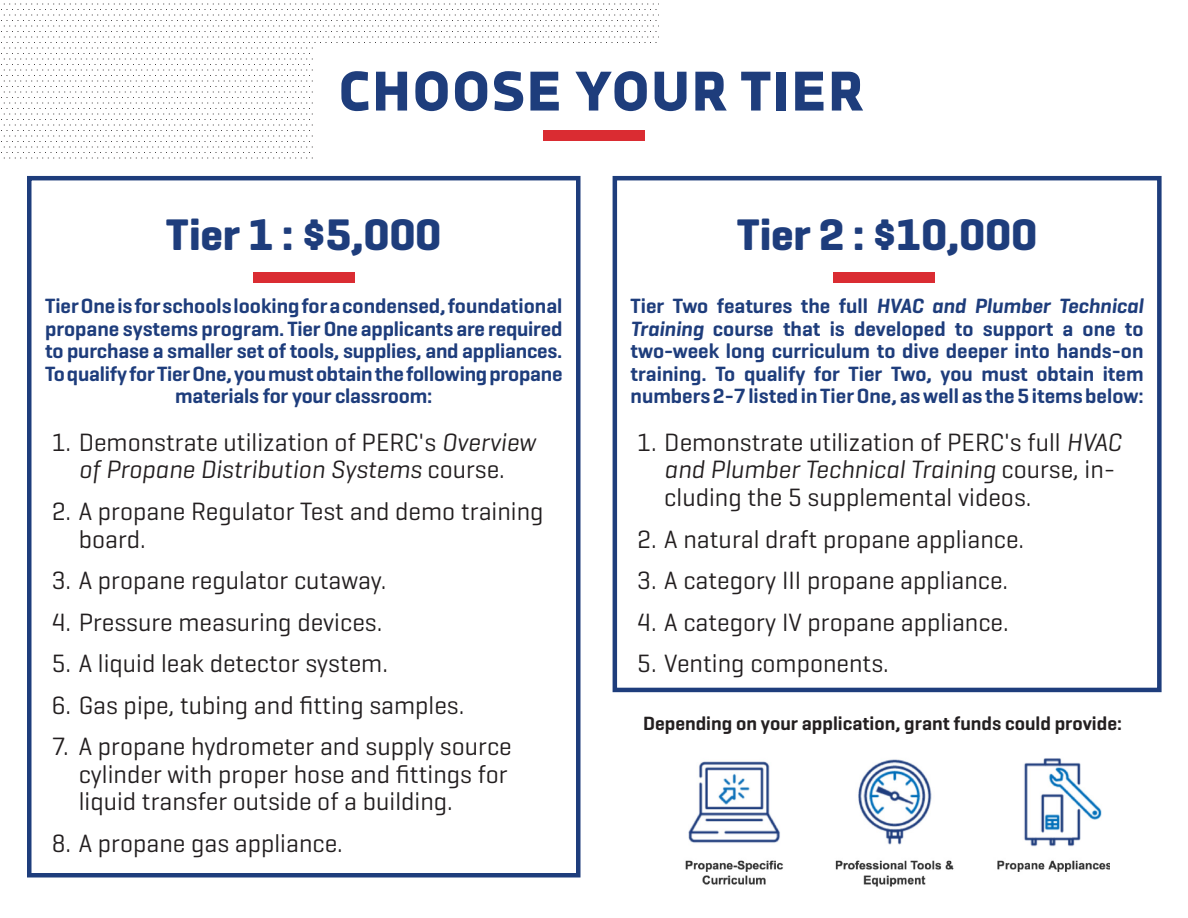
<style>
.page{position:relative;width:1188px;height:918px;background:#fff}
.page>*{position:absolute;margin:0;border:0;box-sizing:border-box;transform-origin:0 0}
.t1{font:800 55.5px "Decima Nova";color:#1e3d7c}
.t2{font:700 45px "Geogrotesque";letter-spacing:.005em;color:#1e3d7c}
.t3{font:25.5px/27.5px "Geogrotesque";color:#231f20}
.t4{font:600 21px/22.5px "Geogrotesque";letter-spacing:-.01em;color:#1e3d7c;text-align:center}
.t5{font:600 19.5px "Geogrotesque";color:#231f20}
.s1{font-style:italic}
</style>
<div class="page">
<svg style="left:1px;top:3px;width:658px;height:156px"></svg>
<div style="left:326px;top:57px;width:578px;height:97px;background:#fff"></div>
<div style="left:543px;top:130px;width:102px;height:11px;background:#da2c32"></div>
<img style="left:685px;top:758px;width:425px;height:129px">
<div style="left:27px;top:176px;width:554px;height:702px;border:4px solid #1e3d7c"></div>
<div style="left:253px;top:272px;width:102px;height:11px;background:#da2c32"></div>
<div style="left:613px;top:176px;width:549px;height:516px;border:4px solid #1e3d7c"></div>
<div style="left:833px;top:272px;width:101px;height:11px;background:#da2c32"></div>
<p class="t1" style="left:338px;top:59px;width:528px">CHOOSE YOUR TIER</p>
<p class="t2" style="left:166px;top:207px;width:277px">Tier 1 : $5,000</p>
<p class="t4" style="left:45px;top:295px;width:519px">Tier One is for schools looking for a condensed, foundational propane systems program. Tier One applicants are required to purchase a smaller set of tools, supplies, and appliances.<br>To qualify for Tier One, you must obtain the following propane materials for your classroom:</p>
<p class="t3" style="left:52px;top:428px;width:485px;text-align:center">1. Demonstrate utilization of PERC's <span class="s1">Overview of Propane Distribution Systems</span> course.</p>
<p class="t3" style="left:79px;top:497px;width:466px;text-indent:-27px">2. A propane Regulator Test and demo training board.</p>
<p class="t3" style="left:52px;top:566px;width:336px">3. A propane regulator cutaway.</p>
<p class="t3" style="left:52px;top:608px;width:332px">4. Pressure measuring devices.</p>
<p class="t3" style="left:52px;top:649px;width:338px">5. A liquid leak detector system.</p>
<p class="t3" style="left:52px;top:691px;width:414px">6. Gas pipe, tubing and fitting samples.</p>
<p class="t3" style="left:79px;top:732px;width:435px;text-indent:-27px">7. A propane hydrometer and supply source cylinder with proper hose and fittings for liquid transfer outside of a building.</p>
<p class="t3" style="left:52px;top:829px;width:293px">8. A propane gas appliance.</p>
<p class="t2" style="left:737px;top:207px;width:301px">Tier 2 : $10,000</p>
<p class="t4" style="left:631px;top:295px;width:515px;text-align:justify">Tier Two features the full <span class="s1">HVAC and Plumber Technical Training</span> course that is developed to support a one to two-week long curriculum to dive deeper into hands-on training. To qualify for Tier Two, you must obtain item numbers 2-7 listed in Tier One, as well as the 5 items below:</p>
<p class="t3" style="left:664px;top:428px;width:458px;text-indent:-27px">1. Demonstrate utilization of PERC's full <span class="s1">HVAC and Plumber Technical Training</span> course, in&shy;cluding the 5 supplemental videos.</p>
<p class="t3" style="left:637px;top:524px;width:388px">2. A natural draft propane appliance.</p>
<p class="t3" style="left:637px;top:566px;width:372px">3. A category III propane appliance.</p>
<p class="t3" style="left:637px;top:608px;width:373px">4. A category IV propane appliance.</p>
<p class="t3" style="left:637px;top:649px;width:253px">5. Venting components.</p>
<p class="t5" style="left:643px;top:711px;width:480px">Depending on your application, grant funds could provide:</p>
</div>
